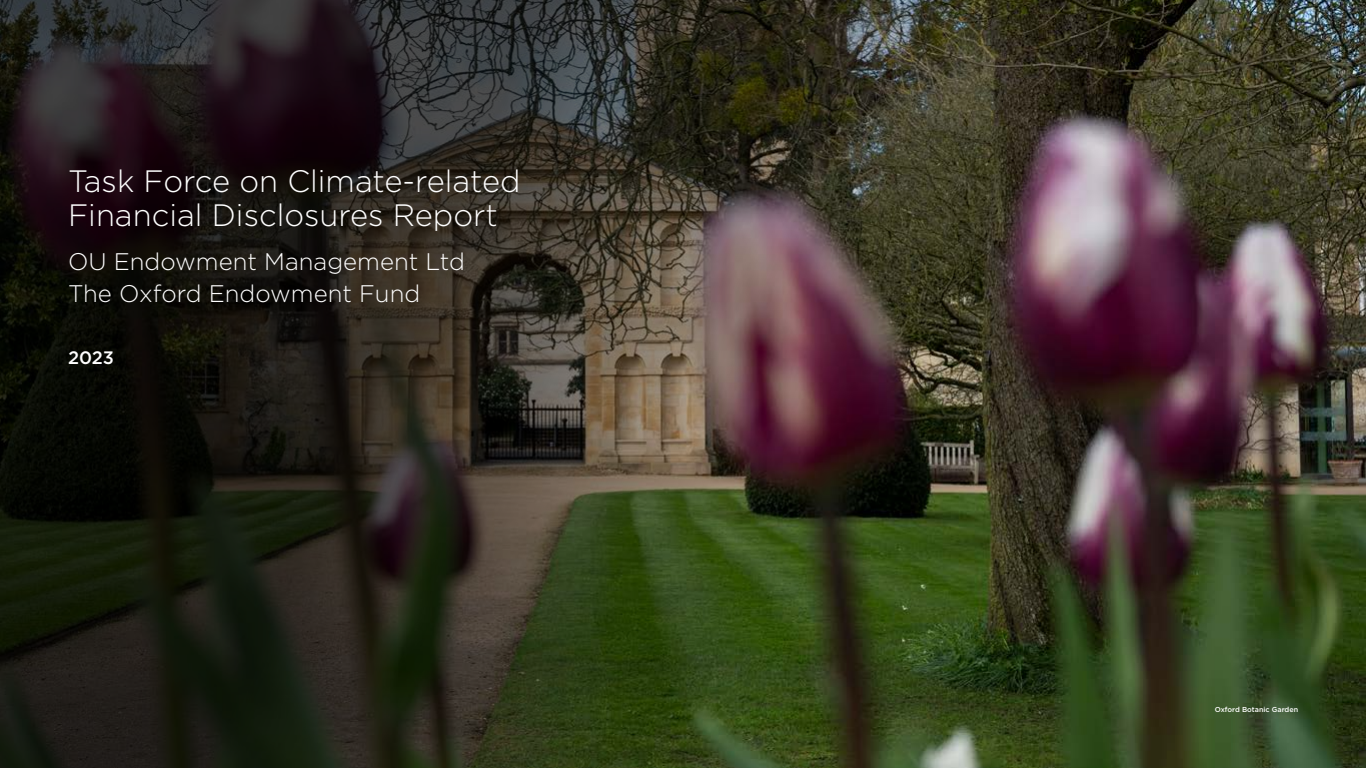
<style>
.page{position:relative;width:1366px;height:768px;background:#fff}
.page>*{position:absolute;margin:0;border:0;box-sizing:border-box;transform-origin:0 0}
.t1{font:300 30.9px/33.7px "Gotham";color:#fff}
.t2{font:300 24px/31.6px "Gotham";color:#fff}
.t3{font:500 18px "Gotham";color:#fff}
.t4{font:500 7.2px "Gotham";color:#fff}
</style>
<div class="page">
<img style="left:0;top:0;width:1366px;height:768px">
<p class="t1" style="left:68px;top:164px;width:454px">Task Force on Climate-related<br>Financial Disclosures Report</p>
<p class="t2" style="left:68px;top:245px;width:399px">OU Endowment Management Ltd<br>The Oxford Endowment Fund</p>
<p class="t3" style="left:68px;top:346px;width:48px">2023</p>
<p class="t4" style="left:1215px;top:705px;width:85px">Oxford Botanic Garden</p>
</div>
